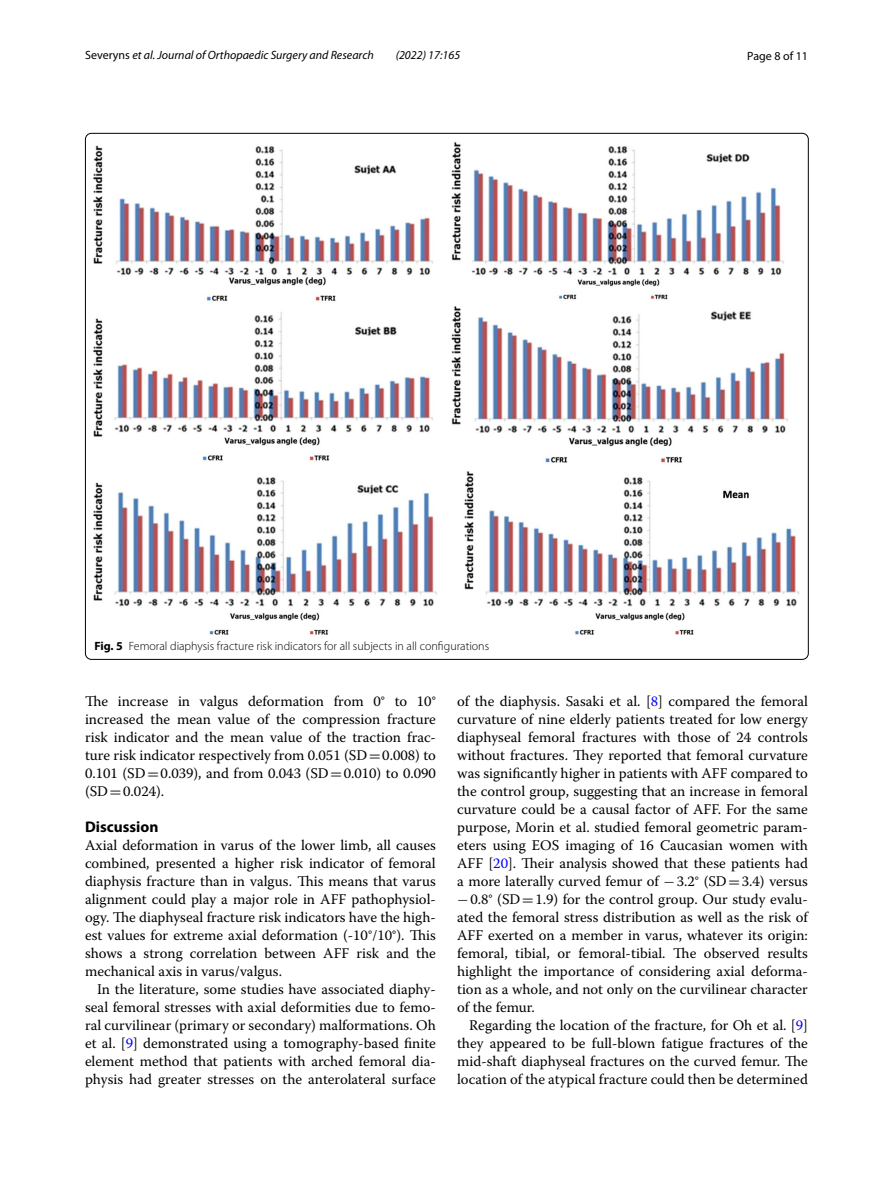
<style>
.page{position:relative;width:893px;height:1187px;background:#fff}
.page>*{position:absolute;margin:0;border:0;box-sizing:border-box;transform-origin:0 0}
.t1{font:700 15.45px "Myriad Pro";color:#000}
.t2{font:14.7px/18px "Warnock Pro";color:#000;text-align:justify}
.t3{font:300 12px "Myriad Pro";color:#000}
.t4{font:italic 12px "Myriad Pro";color:#000}
.t5{font:12px "Myriad Pro";color:#000}
.s1{font-style:normal}
.s2{font-weight:700}
.s3{font-family:"MTSY"}
.s4{color:#00f}
</style>
<div class="page">
<img style="left:94px;top:142px;width:706px;height:493px">
<p class="t4" style="left:85px;top:48px;width:290px"><span class="s1">Severyns</span> et al. Journal of Orthopaedic Surgery and Research</p>
<p class="t4" style="left:396px;top:48px;width:66px">(2022) 17:165</p>
<p class="t5" style="left:747px;top:48px;width:62px">Page 8 of 11</p>
<p class="t3" style="left:94px;top:639px;width:396px"><span class="s2">Fig. 5</span> Femoral diaphysis fracture risk indicators for all subjects in all configurations</p>
<p class="t2" style="left:85px;top:691px;width:352px">The increase in valgus deformation from 0° to 10° increased the mean value of the compression fracture risk indicator and the mean value of the traction frac&shy;ture risk indicator respectively from 0.051 (SD<span class="s3">=</span>0.008) to 0.101 (SD<span class="s3">=</span>0.039), and from 0.043 (SD<span class="s3">=</span>0.010) to 0.090 (SD<span class="s3">=</span>0.024).</p>
<p class="t1" style="left:85px;top:816px;width:75px">Discussion</p>
<p class="t2" style="left:85px;top:835px;width:352px">Axial deformation in varus of the lower limb, all causes combined, presented a higher risk indicator of femoral diaphysis fracture than in valgus. This means that varus alignment could play a major role in AFF pathophysiol&shy;ogy. The diaphyseal fracture risk indicators have the high&shy;est values for extreme axial deformation (-10°/10°). This shows a strong correlation between AFF risk and the mechanical axis in varus/valgus.</p>
<p class="t2" style="left:85px;top:979px;width:352px;text-indent:12px">In the literature, some studies have associated diaphy&shy;seal femoral stresses with axial deformities due to femo&shy;ral curvilinear (primary or secondary) malformations. Oh et al. [<span class="s4">9</span>] demonstrated using a tomography-based finite element method that patients with arched femoral dia&shy;physis had greater stresses on the anterolateral surface</p>
<p class="t2" style="left:457px;top:691px;width:352px">of the diaphysis. Sasaki et al. [<span class="s4">8</span>] compared the femoral curvature of nine elderly patients treated for low energy diaphyseal femoral fractures with those of 24 controls without fractures. They reported that femoral curvature was significantly higher in patients with AFF compared to the control group, suggesting that an increase in femoral curvature could be a causal factor of AFF. For the same purpose, Morin et al. studied femoral geometric param&shy;eters using EOS imaging of 16 Caucasian women with AFF [<span class="s4">20</span>]. Their analysis showed that these patients had a more laterally curved femur of <span class="s3">−</span>3.2° (SD<span class="s3">=</span>3.4) versus <span class="s3">−</span>0.8° (SD<span class="s3">=</span>1.9) for the control group. Our study evalu&shy;ated the femoral stress distribution as well as the risk of AFF exerted on a member in varus, whatever its origin: femoral, tibial, or femoral-tibial. The observed results highlight the importance of considering axial deforma&shy;tion as a whole, and not only on the curvilinear character of the femur.</p>
<p class="t2" style="left:457px;top:1015px;width:352px;text-indent:12px">Regarding the location of the fracture, for Oh et al. [<span class="s4">9</span>] they appeared to be full-blown fatigue fractures of the mid-shaft diaphyseal fractures on the curved femur. The location of the atypical fracture could then be determined</p>
</div>
